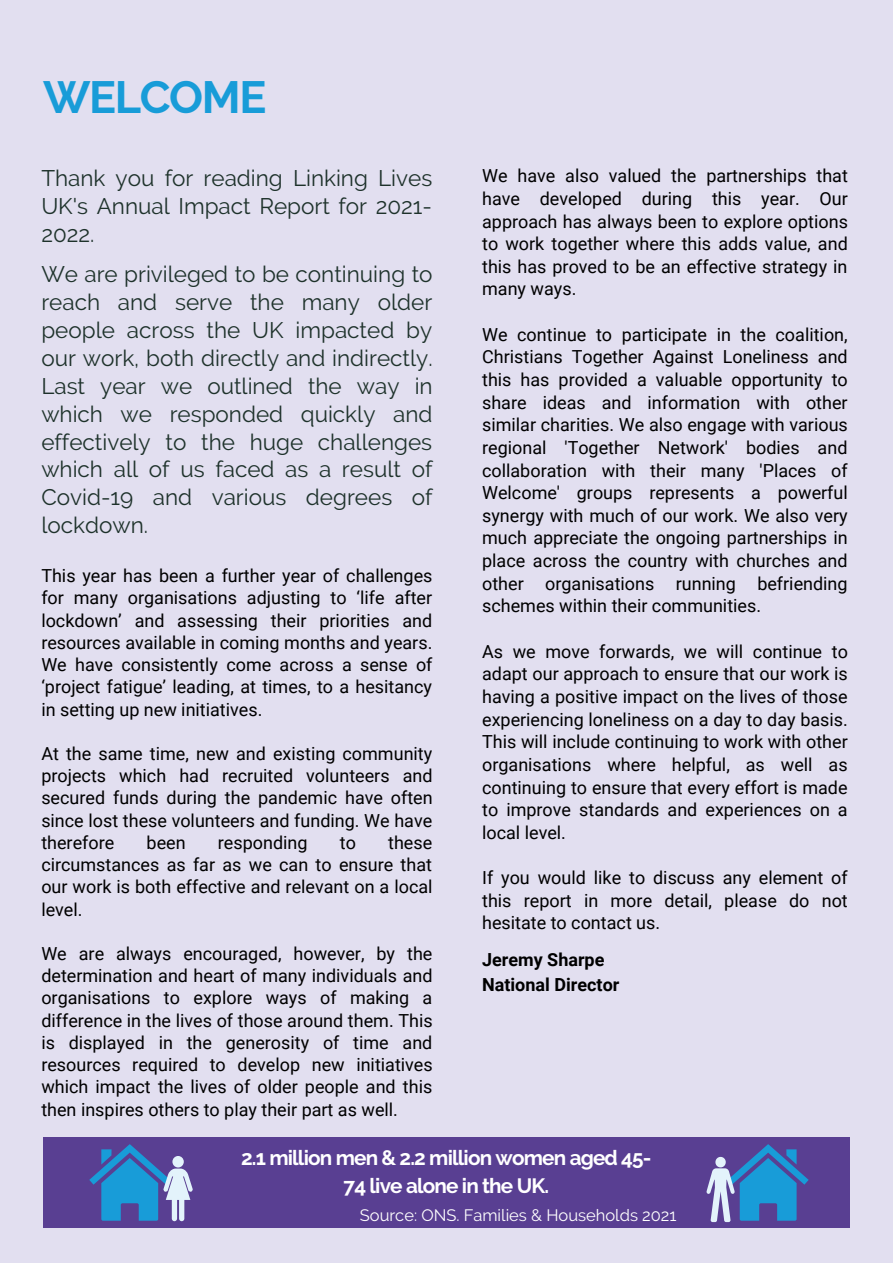
<style>
.page{position:relative;width:893px;height:1264px;background:#fff}
.page>*{position:absolute;margin:0;border:0;box-sizing:border-box;transform-origin:0 0}
.t1{font:700 45px "Raleway";letter-spacing:-.03em;color:#189cd8}
.t2{font:22.5px/27.9px "Raleway";color:#1e322b;text-align:justify}
.t3{font:700 20.7px/28px "Raleway";letter-spacing:-.04em;color:#fff;text-align:center}
.t4{font:18px/22.6px "Roboto";color:#000;text-align:justify}
.t5{font:700 18px/25px "Roboto";color:#000}
.t6{font:16.5px "Raleway";color:#fff}
</style>
<div class="page">
<div style="left:0;top:0;width:892px;height:1262px;background:#e2dff0"></div>
<div style="left:43px;top:1137px;width:806px;height:90px;background:#593f92"></div>
<svg style="left:89px;top:1144px;width:104px;height:77px"></svg>
<svg style="left:706px;top:1144px;width:102px;height:77px"></svg>
<h1 class="t1" style="left:43px;top:70px;width:225px">WELCOME</h1>
<p class="t2" style="left:41px;top:164px;width:392px">Thank you for reading Linking Lives UK's Annual Impact Report for 2021- 2022.</p>
<p class="t2" style="left:41px;top:260px;width:393px">We are privileged to be continuing to reach and serve the many older people across the UK impacted by our work, both directly and indirectly.<br>Last year we outlined the way in which we responded quickly and effectively to the huge challenges which all of us faced as a result of Covid-19 and various degrees of lockdown.</p>
<p class="t4" style="left:41px;top:565px;width:392px;line-height:22.2px">This year has been a further year of challenges for many organisations adjusting to ‘life after lockdown’ and assessing their priorities and resources available in coming months and years.<br>We have consistently come across a sense of ‘project fatigue’ leading, at times, to a hesitancy in setting up new initiatives.</p>
<p class="t4" style="left:41px;top:742px;width:393px;line-height:22.2px">At the same time, new and existing community projects which had recruited volunteers and secured funds during the pandemic have often since lost these volunteers and funding. We have therefore</p>
<p class="t4" style="left:41px;top:831px;width:392px;line-height:22.2px;text-indent:347px">these circumstances as far as we can to ensure that our work is both effective and relevant on a local level.</p>
<p class="t4" style="left:41px;top:942px;width:393px;line-height:22.2px">We are always encouraged, however, by the determination and heart of many individuals and organisations to explore ways of making a difference in the lives of those around them. This is displayed in the generosity of time and resources required to develop new initiatives which impact the lives of older people and this then inspires others to play their part as well.</p>
<p class="t4" style="left:147px;top:831px;width:41px">been</p>
<p class="t4" style="left:218px;top:831px;width:91px">responding</p>
<p class="t4" style="left:340px;top:831px;width:18px">to</p>
<p class="t4" style="left:482px;top:165px;width:367px">We have also valued the partnerships that have developed during this year. Our approach has always been to explore options to work together where this adds value, and this has proved to be an effective strategy in many ways.</p>
<p class="t4" style="left:482px;top:323px;width:367px">We continue to participate in the coalition, Christians Together Against Loneliness and this has provided a valuable opportunity to share ideas and information with other similar charities. We also engage with various regional 'Together Network' bodies and collaboration with their many 'Places of Welcome' groups represents a powerful synergy with much of our work. We also very much appreciate the ongoing partnerships in place across the country with churches and other organisations running befriending schemes within their communities.</p>
<p class="t4" style="left:482px;top:640px;width:367px">As we move forwards, we will continue to adapt our approach to ensure that our work is having a positive impact on the lives of those experiencing loneliness on a day to day basis.<br>This will include continuing to work with other organisations where helpful, as well as continuing to ensure that every effort is made to improve standards and experiences on a local level.</p>
<p class="t4" style="left:482px;top:866px;width:367px">If you would like to discuss any element of this report in more detail, please do not hesitate to contact us.</p>
<p class="t5" style="left:482px;top:947px;width:139px">Jeremy Sharpe<br>National Director</p>
<p class="t3" style="left:241px;top:1143px;width:412px">2.1 million men &amp; 2.2 million women aged 45-<br>74 live alone in the UK.</p>
<p class="t6" style="left:360px;top:1205px;width:318px">Source: ONS. Families &amp; Households 2021</p>
</div>
